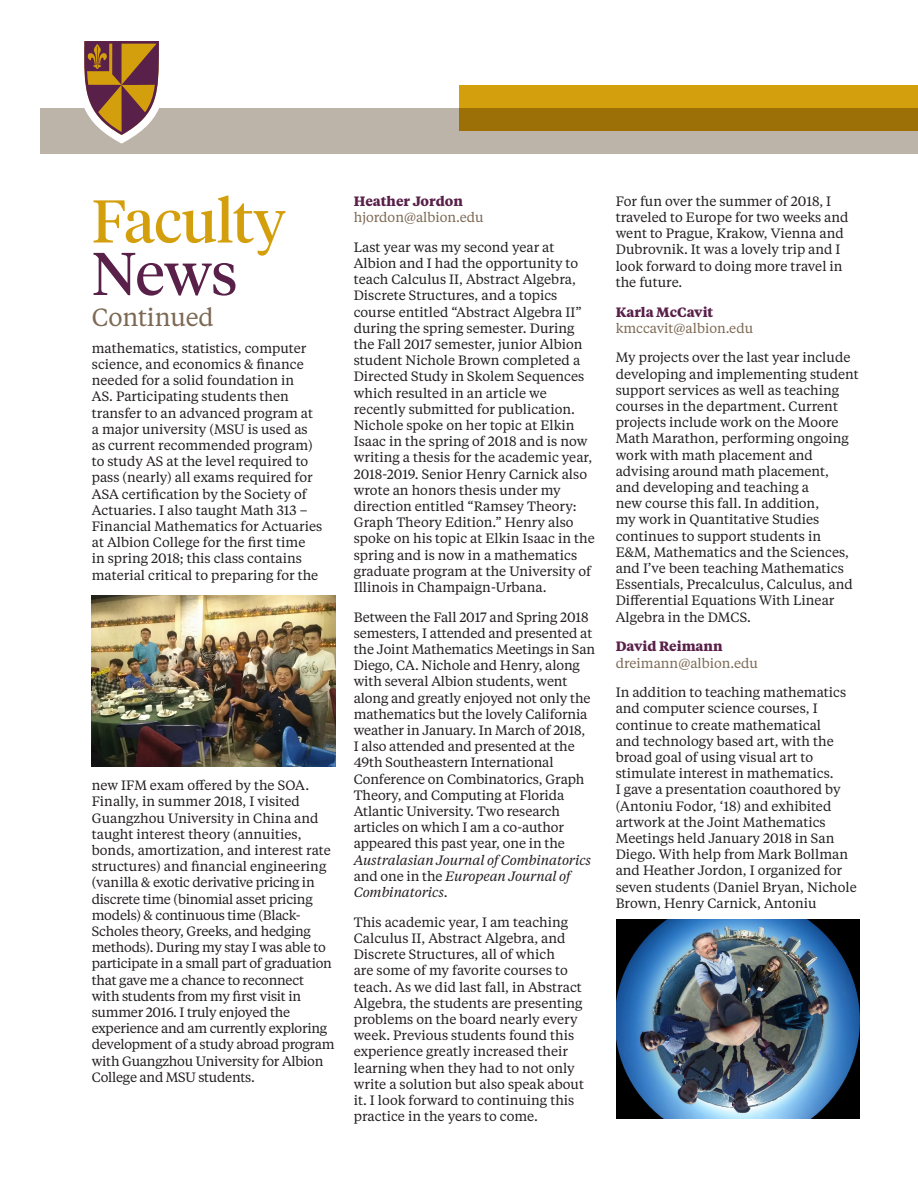
<style>
.page{position:relative;width:918px;height:1188px;background:#fff}
.page>*{position:absolute;margin:0;border:0;box-sizing:border-box;transform-origin:0 0}
.t1{font:60px/52.5px "Tiempos Headline";letter-spacing:-.005em;color:#d49f0c}
.t2{font:24.75px "Tiempos Text";letter-spacing:-.01em;color:#7c6954}
.t3{font:13.5px/16.2px "Tiempos Text";color:#231f20}
.t4{font:13.5px/16.2px "Tiempos Text";letter-spacing:-.02em;color:#231f20}
.t5{font:13.5px/16.2px "Tiempos Text";color:#7c6954}
.s1{color:#592049}
.s2{font-weight:700;color:#592049}
.s3{font-style:italic}
</style>
<div class="page">
<div style="left:40px;top:108px;width:878px;height:45px;background:#bdb4a9"></div>
<svg style="left:84px;top:41px;width:75px;height:103px"></svg>
<svg style="left:459px;top:85px;width:459px;height:46px;fill:#d49f0c"></svg>
<img style="left:617px;top:919px;width:243px;height:200px">
<img style="left:92px;top:595px;width:244px;height:171px">
<p class="t1" style="left:92px;top:192px;width:195px">Faculty<br><span class="s1">News</span></p>
<p class="t2" style="left:92px;top:300px;width:123px">Continued</p>
<p class="t3" style="left:92px;top:339px;width:232px">mathematics, statistics, computer science, and economics &amp; finance needed for a solid foundation in<br>AS. Participating students then transfer to an advanced program at a major university (MSU is used as as current recommended program) to study AS at the level required to pass (nearly) all exams required for ASA certification by the Society of Actuaries. I also taught Math 313 – Financial Mathematics for Actuaries at Albion College for the first time<br>in spring 2018; this class contains material critical to preparing for the</p>
<p class="t4" style="left:92px;top:777px;width:244px">new IFM exam offered by the SOA.<br>Finally, in summer 2018, I visited Guangzhou University in China and taught interest theory (annuities, bonds, amortization, and interest rate structures) and financial engineering (vanilla &amp; exotic derivative pricing in discrete time (binomial asset pricing models) &amp; continuous time (Black-Scholes theory, Greeks, and hedging methods). During my stay I was able to participate in a small part of graduation that gave me a chance to reconnect with students from my first visit in summer 2016. I truly enjoyed the experience and am currently exploring development of a study abroad program with Guangzhou University for Albion College and MSU students.</p>
<p class="t5" style="left:354px;top:192px;width:131px"><span class="s2">Heather Jordon </span>hjordon@albion.edu</p>
<p class="t3" style="left:354px;top:238px;width:242px">Last year was my second year at Albion and I had the opportunity to teach Calculus II, Abstract Algebra, Discrete Structures, and a topics course entitled “Abstract Algebra II” during the spring semester. During the Fall 2017 semester, junior Albion student Nichole Brown completed a Directed Study in Skolem Sequences which resulted in an article we recently submitted for publication.<br>Nichole spoke on her topic at Elkin Isaac in the spring of 2018 and is now writing a thesis for the academic year, 2018-2019. Senior Henry Carnick also wrote an honors thesis under my direction entitled “Ramsey Theory:<br>Graph Theory Edition.” Henry also spoke on his topic at Elkin Isaac in the spring and is now in a mathematics graduate program at the University of Illinois in Champaign-Urbana.</p>
<p class="t3" style="left:354px;top:608px;width:243px">Between the Fall 2017 and Spring 2018 semesters, I attended and presented at the Joint Mathematics Meetings in San Diego, CA. Nichole and Henry, along with several Albion students, went along and greatly enjoyed not only the mathematics but the lovely California weather in January. In March of 2018,<br>I also attended and presented at the 49th Southeastern International Conference on Combinatorics, Graph Theory, and Computing at Florida Atlantic University. Two research articles on which I am a co-author appeared this past year, one in the <span class="s3">Australasian Journal of Combinatorics </span>and one in the <span class="s3">European Journal of Combinatorics</span>.</p>
<p class="t3" style="left:354px;top:913px;width:232px">This academic year, I am teaching Calculus II, Abstract Algebra, and Discrete Structures, all of which<br>are some of my favorite courses to teach. As we did last fall, in Abstract Algebra, the students are presenting problems on the board nearly every week. Previous students found this experience greatly increased their learning when they had to not only write a solution but also speak about it. I look forward to continuing this practice in the years to come.</p>
<p class="t3" style="left:616px;top:192px;width:234px">For fun over the summer of 2018, I traveled to Europe for two weeks and went to Prague, Krakow, Vienna and<br>Dubrovnik. It was a lovely trip and I look forward to doing more travel in the future.</p>
<p class="t5" style="left:616px;top:303px;width:139px"><span class="s2">Karla McCavit </span>kmccavit@albion.edu</p>
<p class="t3" style="left:616px;top:349px;width:245px">My projects over the last year include developing and implementing student support services as well as teaching courses in the department. Current projects include work on the Moore Math Marathon, performing ongoing work with math placement and advising around math placement,<br>and developing and teaching a<br>new course this fall. In addition,<br>my work in Quantitative Studies continues to support students in E&amp;M, Mathematics and the Sciences, and I’ve been teaching Mathematics Essentials, Precalculus, Calculus, and Differential Equations With Linear Algebra in the DMCS.</p>
<p class="t5" style="left:616px;top:638px;width:144px"><span class="s2">David Reimann </span>dreimann@albion.edu</p>
<p class="t3" style="left:616px;top:684px;width:243px">In addition to teaching mathematics and computer science courses, I continue to create mathematical<br>and technology based art, with the broad goal of using visual art to stimulate interest in mathematics.<br>I gave a presentation coauthored by (Antoniu Fodor, ‘18) and exhibited artwork at the Joint Mathematics Meetings held January 2018 in San Diego. With help from Mark Bollman and Heather Jordon, I organized for seven students (Daniel Bryan, Nichole Brown, Henry Carnick, Antoniu</p>
</div>
